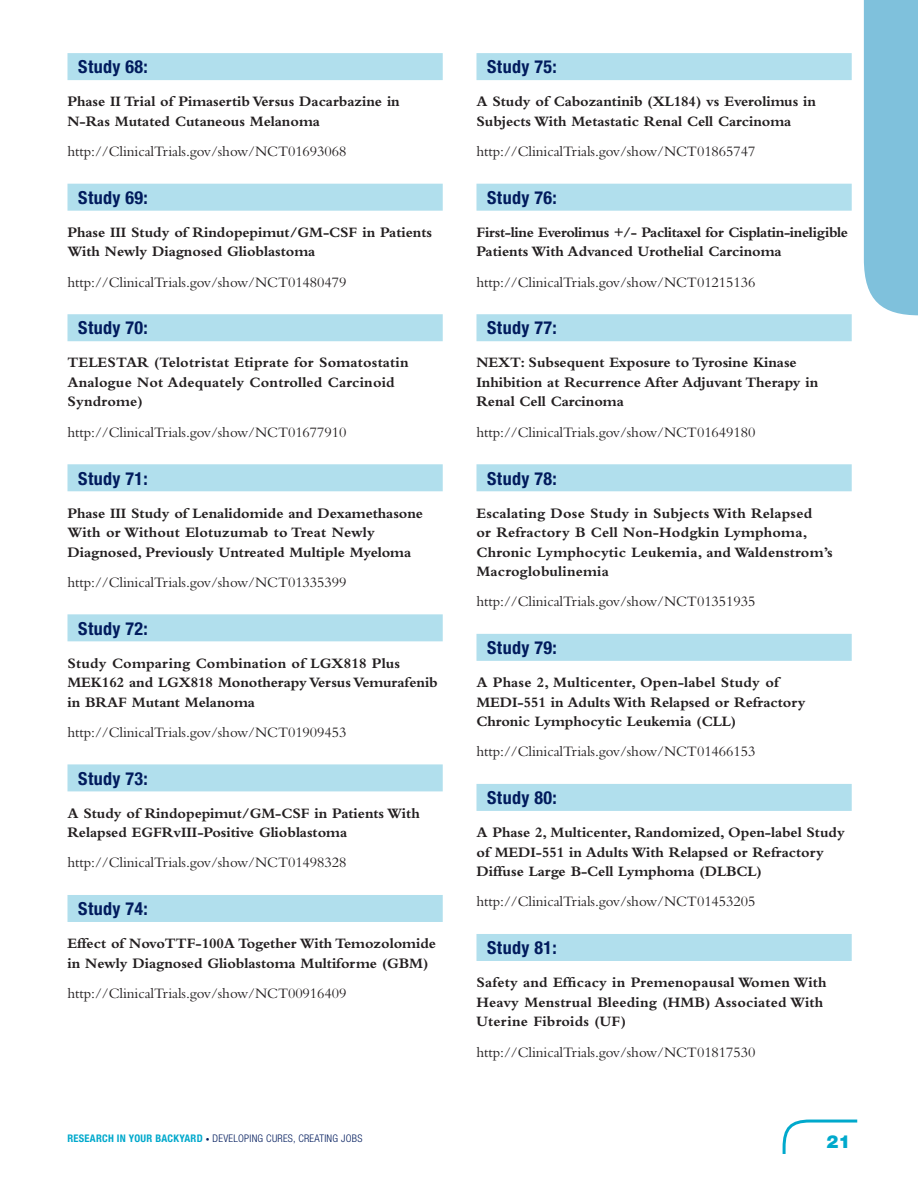
<style>
.page{position:relative;width:918px;height:1188px;background:#fff}
.page>*{position:absolute;margin:0;border:0;box-sizing:border-box;transform-origin:0 0}
.t1{font:700 condensed 18px "Helvetica Neue";letter-spacing:.02em;color:#011b5d}
.t2{font:900 18px "Helvetica Neue";color:#00a9cc}
.t3{font:700 15px/19.5px "Bembo";letter-spacing:-.005em;color:#231f20}
.t4{font:15px "Bembo";letter-spacing:-.005em;color:#231f20}
.t5{font:700 15px/19.5px "Bembo";letter-spacing:-.025em;color:#231f20}
.t6{font:300 condensed 10.5px "Helvetica Neue";letter-spacing:.025em;color:#011b5d}
.s1{font-weight:700;color:#00a9cc}
.s2{font-size:7.5px}
</style>
<div class="page">
<svg style="left:782px;top:1119px;width:76px;height:35px"></svg>
<div style="left:864px;top:0;width:54px;height:315px;background:#7fc1dc"></div>
<div style="left:68px;top:53px;width:375px;height:27px;background:#b1dfed"></div>
<div style="left:68px;top:184px;width:375px;height:27px;background:#b1dfed"></div>
<div style="left:68px;top:314px;width:375px;height:27px;background:#b1dfed"></div>
<div style="left:68px;top:464px;width:375px;height:27px;background:#b1dfed"></div>
<div style="left:68px;top:614px;width:375px;height:27px;background:#b1dfed"></div>
<div style="left:68px;top:764px;width:375px;height:27px;background:#b1dfed"></div>
<div style="left:68px;top:895px;width:375px;height:27px;background:#b1dfed"></div>
<div style="left:476px;top:53px;width:376px;height:27px;background:#b1dfed"></div>
<div style="left:476px;top:184px;width:376px;height:27px;background:#b1dfed"></div>
<div style="left:476px;top:314px;width:376px;height:27px;background:#b1dfed"></div>
<div style="left:476px;top:464px;width:376px;height:27px;background:#b1dfed"></div>
<div style="left:476px;top:634px;width:376px;height:27px;background:#b1dfed"></div>
<div style="left:476px;top:784px;width:376px;height:27px;background:#b1dfed"></div>
<div style="left:476px;top:934px;width:376px;height:27px;background:#b1dfed"></div>
<p class="t1" style="left:78px;top:56px;width:71px">Study 68:</p>
<p class="t3" style="left:68px;top:92px;width:334px">Phase II Trial of Pimasertib Versus Dacarbazine in<br>N-Ras Mutated Cutaneous Melanoma</p>
<p class="t4" style="left:68px;top:143px;width:280px">http://ClinicalTrials.gov/show/NCT01693068</p>
<p class="t1" style="left:78px;top:187px;width:71px">Study 69:</p>
<p class="t3" style="left:68px;top:222px;width:366px">Phase III Study of Rindopepimut/GM-CSF in Patients<br>With Newly Diagnosed Glioblastoma</p>
<p class="t4" style="left:68px;top:273px;width:280px">http://ClinicalTrials.gov/show/NCT01480479</p>
<p class="t1" style="left:78px;top:317px;width:71px">Study 70:</p>
<p class="t3" style="left:68px;top:353px;width:343px">TELESTAR (Telotristat Etiprate for Somatostatin<br>Analogue Not Adequately Controlled Carcinoid<br>Syndrome)</p>
<p class="t4" style="left:68px;top:423px;width:280px">http://ClinicalTrials.gov/show/NCT01677910</p>
<p class="t1" style="left:78px;top:467px;width:71px">Study 71:</p>
<p class="t3" style="left:68px;top:503px;width:357px">Phase III Study of Lenalidomide and Dexamethasone<br>With or Without Elotuzumab to Treat Newly<br>Diagnosed, Previously Untreated Multiple Myeloma</p>
<p class="t4" style="left:68px;top:573px;width:280px">http://ClinicalTrials.gov/show/NCT01335399</p>
<p class="t1" style="left:78px;top:617px;width:71px">Study 72:</p>
<p class="t3" style="left:68px;top:653px;width:372px">Study Comparing Combination of LGX818 Plus<br>MEK162 and LGX818 Monotherapy Versus Vemurafenib in BRAF Mutant Melanoma</p>
<p class="t4" style="left:68px;top:723px;width:280px">http://ClinicalTrials.gov/show/NCT01909453</p>
<p class="t1" style="left:78px;top:767px;width:71px">Study 73:</p>
<p class="t3" style="left:68px;top:803px;width:354px">A Study of Rindopepimut/GM-CSF in Patients With<br>Relapsed EGFRvIII-Positive Glioblastoma</p>
<p class="t4" style="left:68px;top:854px;width:280px">http://ClinicalTrials.gov/show/NCT01498328</p>
<p class="t1" style="left:78px;top:898px;width:71px">Study 74:</p>
<p class="t3" style="left:68px;top:934px;width:370px">Effect of NovoTTF-100A Together With Temozolomide in Newly Diagnosed Glioblastoma Multiforme (GBM)</p>
<p class="t4" style="left:68px;top:985px;width:280px">http://ClinicalTrials.gov/show/NCT00916409</p>
<p class="t1" style="left:487px;top:56px;width:71px">Study 75:</p>
<p class="t3" style="left:476px;top:92px;width:341px">A Study of Cabozantinib (XL184) vs Everolimus in<br>Subjects With Metastatic Renal Cell Carcinoma</p>
<p class="t4" style="left:476px;top:143px;width:280px">http://ClinicalTrials.gov/show/NCT01865747</p>
<p class="t1" style="left:487px;top:187px;width:71px">Study 76:</p>
<p class="t5" style="left:476px;top:222px;width:373px">First-line Everolimus +/- Paclitaxel for Cisplatin-ineligible<br>Patients With Advanced Urothelial Carcinoma</p>
<p class="t4" style="left:476px;top:273px;width:280px">http://ClinicalTrials.gov/show/NCT01215136</p>
<p class="t1" style="left:487px;top:317px;width:71px">Study 77:</p>
<p class="t3" style="left:476px;top:353px;width:343px">NEXT: Subsequent Exposure to Tyrosine Kinase<br>Inhibition at Recurrence After Adjuvant Therapy in<br>Renal Cell Carcinoma</p>
<p class="t4" style="left:476px;top:423px;width:280px">http://ClinicalTrials.gov/show/NCT01649180</p>
<p class="t1" style="left:487px;top:467px;width:71px">Study 78:</p>
<p class="t3" style="left:476px;top:503px;width:358px">Escalating Dose Study in Subjects With Relapsed<br>or Refractory B Cell Non-Hodgkin Lymphoma, Chronic Lymphocytic Leukemia, and Waldenstrom’s Macroglobulinemia</p>
<p class="t4" style="left:476px;top:593px;width:280px">http://ClinicalTrials.gov/show/NCT01351935</p>
<p class="t1" style="left:487px;top:637px;width:71px">Study 79:</p>
<p class="t3" style="left:476px;top:673px;width:331px">A Phase 2, Multicenter, Open-label Study of<br>MEDI-551 in Adults With Relapsed or Refractory<br>Chronic Lymphocytic Leukemia (CLL)</p>
<p class="t4" style="left:476px;top:743px;width:280px">http://ClinicalTrials.gov/show/NCT01466153</p>
<p class="t1" style="left:487px;top:787px;width:71px">Study 80:</p>
<p class="t3" style="left:476px;top:823px;width:370px">A Phase 2, Multicenter, Randomized, Open-label Study of MEDI-551 in Adults With Relapsed or Refractory<br>Diffuse Large B-Cell Lymphoma (DLBCL)</p>
<p class="t4" style="left:476px;top:893px;width:280px">http://ClinicalTrials.gov/show/NCT01453205</p>
<p class="t1" style="left:487px;top:937px;width:71px">Study 81:</p>
<p class="t3" style="left:476px;top:973px;width:352px">Safety and Efficacy in Premenopausal Women With<br>Heavy Menstrual Bleeding (HMB) Associated With<br>Uterine Fibroids (UF)</p>
<p class="t4" style="left:476px;top:1043px;width:280px">http://ClinicalTrials.gov/show/NCT01817530</p>
<p class="t6" style="left:68px;top:1133px;width:296px"><span class="s1">Research in Your Backyard</span> <span class="s2">•</span> DEVELOPING CURES, CREATING JOBS</p>
<p class="t2" style="left:826px;top:1131px;width:26px">21</p>
</div>
